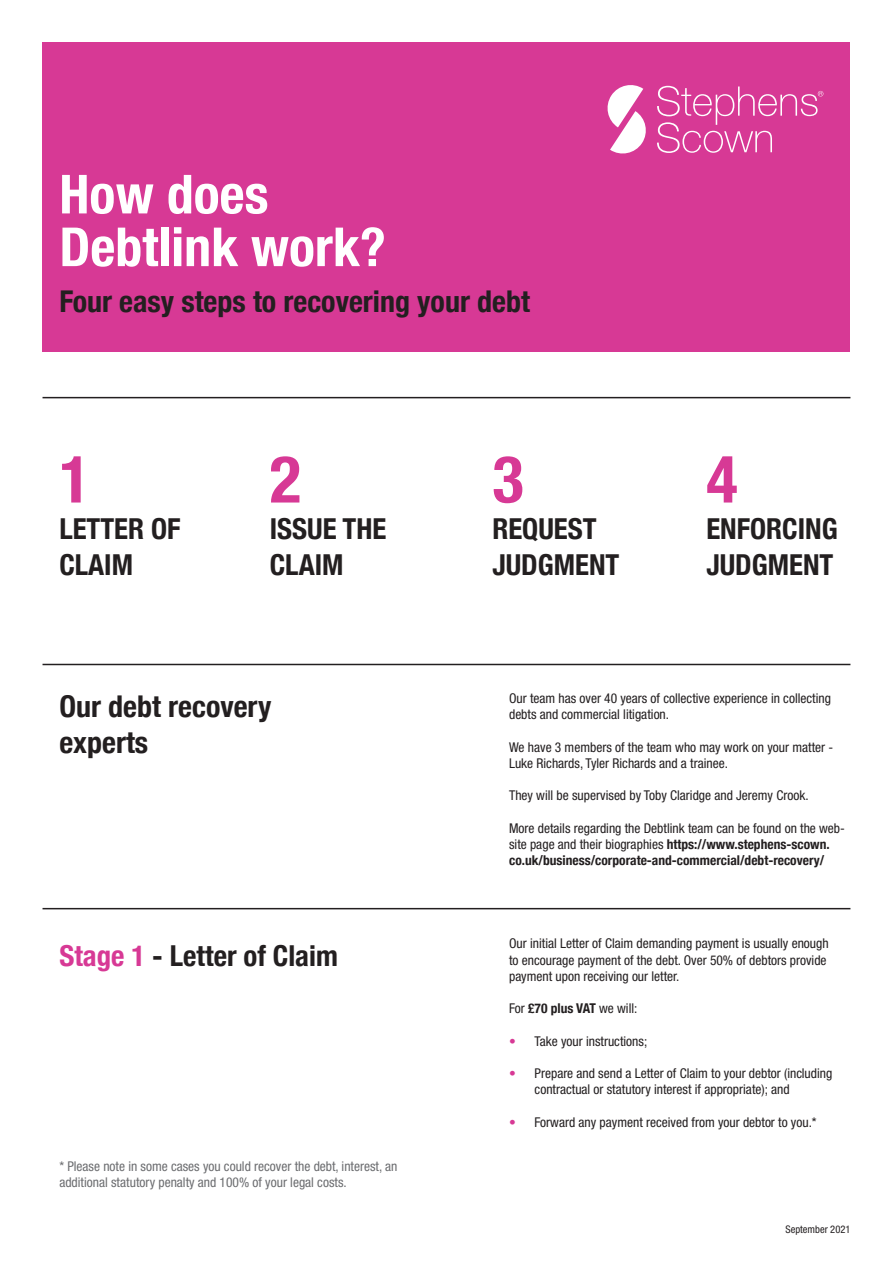
<style>
.page{position:relative;width:893px;height:1263px;background:#fff}
.page>*{position:absolute;margin:0;border:0;box-sizing:border-box;transform-origin:0 0}
.t1{font:700 condensed 65.25px "Helvetica Neue";color:#d73995}
.t2{font:700 condensed 54px/52.7px "Helvetica Neue";color:#fff}
.t3{font:700 condensed 30px/36px "Helvetica Neue";color:#231f20}
.t4{font:700 condensed 28.8px/36.5px "Helvetica Neue";color:#231f20}
.t5{font:condensed 13.5px/16.2px "Helvetica Neue LT Std";color:#231f20}
.t6{font:condensed 13.5px/16.2px "Helvetica Neue LT Std";color:#6c6d70}
.t7{font:700 condensed 13.5px "Helvetica Neue";color:#231f20}
.t8{font:condensed 10.5px "Helvetica Neue LT Std";color:#231f20}
.s1{font-family:"Helvetica Neue";font-weight:700}
.s2{color:#d73995}
</style>
<div class="page">
<div style="left:43px;top:43px;width:807px;height:309px;background:#d73995"></div>
<svg style="left:607px;top:85px;width:39px;height:69px"></svg>
<svg style="left:657px;top:86px;width:166px;height:67px"></svg>
<hr style="left:43px;top:908px;width:807px;height:1px;background:#231f20">
<hr style="left:43px;top:664px;width:807px;height:1px;background:#231f20">
<hr style="left:43px;top:397px;width:807px;height:1px;background:#231f20">
<h2 class="t2" style="left:59px;top:164px;width:328px">How does<br>Debtlink work?</h2>
<h3 class="t3" style="left:59px;top:281px;width:472px">Four easy steps to recovering your debt</h3>
<h1 class="t1" style="left:59px;top:425px;width:33px">1</h1>
<h3 class="t4" style="left:59px;top:508px;width:123px">LETTER OF<br>CLAIM</h3>
<h1 class="t1" style="left:270px;top:425px;width:33px">2</h1>
<h3 class="t4" style="left:270px;top:508px;width:118px">ISSUE THE<br>CLAIM</h3>
<h1 class="t1" style="left:492px;top:425px;width:33px">3</h1>
<h3 class="t4" style="left:492px;top:508px;width:129px">REQUEST<br>JUDGMENT</h3>
<h1 class="t1" style="left:706px;top:425px;width:33px">4</h1>
<h3 class="t4" style="left:706px;top:508px;width:133px">ENFORCING<br>JUDGMENT</h3>
<h3 class="t3" style="left:59px;top:687px;width:214px">Our debt recovery experts</h3>
<p class="t5" style="left:509px;top:690px;width:323px">Our team has over 40 years of collective experience in collecting debts and commercial litigation.</p>
<p class="t5" style="left:509px;top:739px;width:326px">We have 3 members of the team who may work on your matter -<br>Luke Richards, Tyler Richards and a trainee.</p>
<p class="t5" style="left:509px;top:787px;width:301px">They will be supervised by Toby Claridge and Jeremy Crook.</p>
<p class="t5" style="left:509px;top:820px;width:337px">More details regarding the Debtlink team can be found on the web&shy;site page and their biographies <span class="s1">https://www.stephens-scown.</span></p>
<p class="t7" style="left:509px;top:849px;width:317px">co.uk/business/corporate-and-commercial/debt-recovery/</p>
<h3 class="t4" style="left:59px;top:936px;width:280px"><span class="s2">Stage 1</span> - Letter of Claim</h3>
<p class="t5" style="left:509px;top:935px;width:321px">Our initial Letter of Claim demanding payment is usually enough to encourage payment of the debt. Over 50% of debtors provide payment upon receiving our letter.</p>
<p class="t5" style="left:509px;top:1000px;width:130px">For <span class="s1">£70 plus VAT</span> we will:</p>
<p class="t5" style="left:509px;top:1033px;width:140px"><span class="s2">•</span> Take your instructions;</p>
<p class="t5" style="left:535px;top:1065px;width:299px;text-indent:-26px"><span class="s2">•</span> Prepare and send a Letter of Claim to your debtor (including contractual or statutory interest if appropriate); and</p>
<p class="t5" style="left:509px;top:1114px;width:309px"><span class="s2">•</span> Forward any payment received from your debtor to you.*</p>
<p class="t6" style="left:59px;top:1158px;width:339px">* Please note in some cases you could recover the debt, interest, an additional statutory penalty and 100% of your legal costs.</p>
<p class="t8" style="left:785px;top:1223px;width:67px">September 2021</p>
</div>
